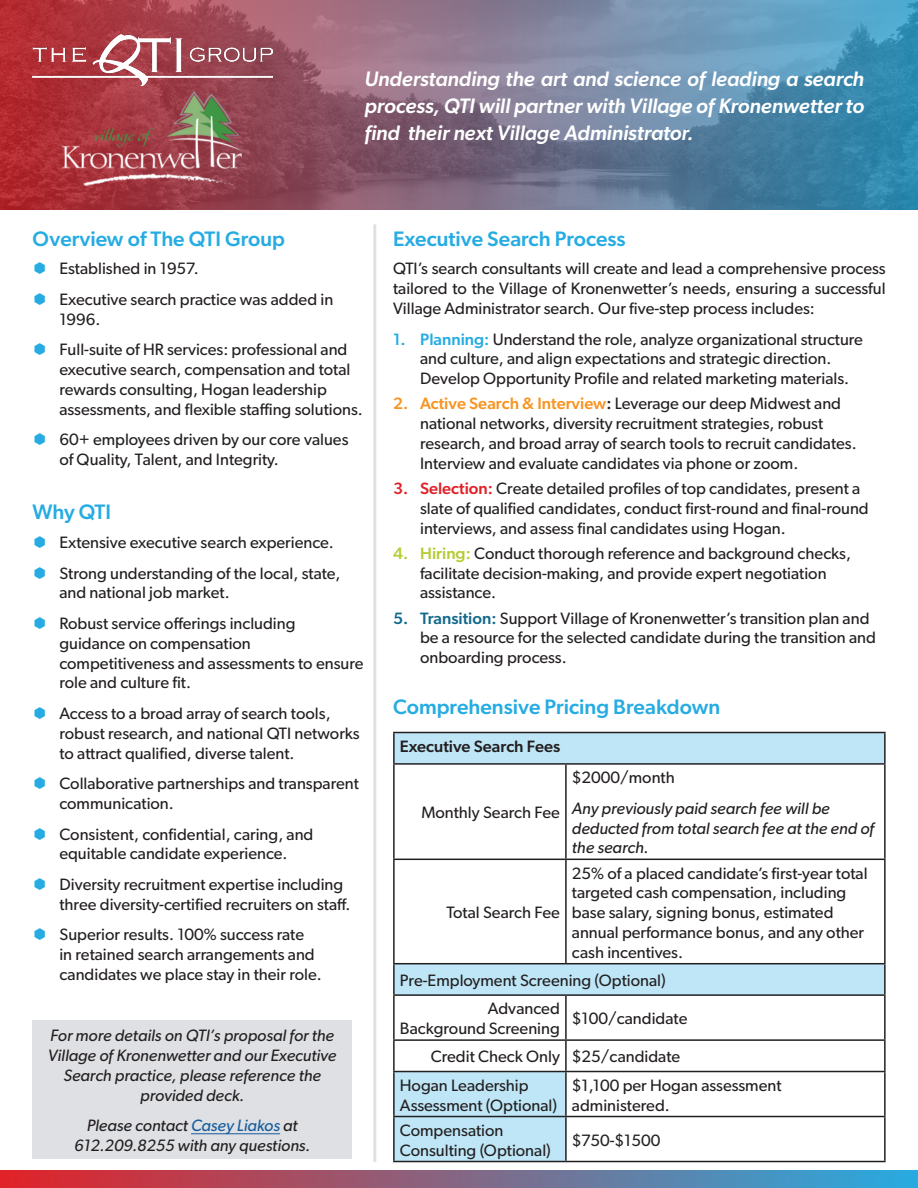
<style>
.page{position:relative;width:918px;height:1188px;background:#fff}
.page>*{position:absolute;margin:0;border:0;box-sizing:border-box;transform-origin:0 0}
.t1{font:italic 500 21px/27px "Gibson";color:#fff;text-align:justify}
.t2{font:500 21px "Gibson";color:#26ace2}
.Basic_no_bullet{font:16.5px/19.8px "Gibson";color:#231f20}
.Basic_no_bullet-2{font:italic 16.5px/19.8px "Gibson";color:#231f20;text-align:center}
.Basic_no_bullet-3{font:500 16.5px "Gibson";color:#231f20}
.s1{color:#175d9e}
.s2{font-weight:500;color:#26ace2}
.s3{font-weight:500;color:#f79421}
.s4{font-weight:500}
.s5{font-weight:500;color:#e12228}
.s6{font-weight:500;color:#b7cb34}
.s7{font-weight:500;color:#13698c}
</style>
<div class="page">
<svg style="left:0;top:0;width:918px;height:210px;background:#787088"></svg>
<img style="left:32px;top:34px;width:240px;height:51px">
<hr style="left:373px;top:224px;width:3px;height:938px;background:#dee0e3">
<svg style="left:395px;top:733px;width:489px;height:428px"></svg>
<hr style="left:393px;top:732px;width:173px;height:1px;background:#231f20">
<hr style="left:393px;top:733px;width:2px;height:30px;background:#231f20">
<hr style="left:566px;top:732px;width:320px;height:1px;background:#231f20">
<hr style="left:884px;top:733px;width:2px;height:30px;background:#231f20">
<hr style="left:393px;top:763px;width:173px;height:2px;background:#231f20">
<hr style="left:393px;top:765px;width:2px;height:94px;background:#231f20">
<hr style="left:566px;top:763px;width:320px;height:2px;background:#231f20">
<hr style="left:565px;top:765px;width:2px;height:94px;background:#231f20">
<hr style="left:884px;top:765px;width:2px;height:94px;background:#231f20">
<hr style="left:393px;top:859px;width:173px;height:1px;background:#231f20">
<hr style="left:393px;top:860px;width:2px;height:103px;background:#231f20">
<hr style="left:566px;top:859px;width:320px;height:1px;background:#231f20">
<hr style="left:565px;top:860px;width:2px;height:103px;background:#231f20">
<hr style="left:884px;top:860px;width:2px;height:103px;background:#231f20">
<hr style="left:393px;top:963px;width:173px;height:1px;background:#231f20">
<hr style="left:393px;top:964px;width:2px;height:30px;background:#231f20">
<hr style="left:566px;top:963px;width:320px;height:1px;background:#231f20">
<hr style="left:884px;top:964px;width:2px;height:30px;background:#231f20">
<hr style="left:393px;top:994px;width:173px;height:2px;background:#231f20">
<hr style="left:393px;top:996px;width:2px;height:43px;background:#231f20">
<hr style="left:566px;top:994px;width:320px;height:2px;background:#231f20">
<hr style="left:565px;top:996px;width:2px;height:43px;background:#231f20">
<hr style="left:884px;top:996px;width:2px;height:43px;background:#231f20">
<hr style="left:393px;top:1039px;width:173px;height:2px;background:#231f20">
<hr style="left:393px;top:1041px;width:2px;height:30px;background:#231f20">
<hr style="left:566px;top:1039px;width:320px;height:2px;background:#231f20">
<hr style="left:565px;top:1041px;width:2px;height:30px;background:#231f20">
<hr style="left:884px;top:1041px;width:2px;height:30px;background:#231f20">
<hr style="left:393px;top:1071px;width:173px;height:1px;background:#231f20">
<hr style="left:393px;top:1072px;width:2px;height:44px;background:#231f20">
<hr style="left:566px;top:1071px;width:320px;height:1px;background:#231f20">
<hr style="left:565px;top:1072px;width:2px;height:44px;background:#231f20">
<hr style="left:884px;top:1072px;width:2px;height:44px;background:#231f20">
<hr style="left:393px;top:1116px;width:173px;height:1px;background:#231f20">
<hr style="left:393px;top:1117px;width:2px;height:44px;background:#231f20">
<hr style="left:566px;top:1116px;width:320px;height:1px;background:#231f20">
<hr style="left:565px;top:1117px;width:2px;height:44px;background:#231f20">
<hr style="left:884px;top:1117px;width:2px;height:44px;background:#231f20">
<hr style="left:393px;top:1161px;width:173px;height:1px;background:#231f20">
<hr style="left:566px;top:1161px;width:320px;height:1px;background:#231f20">
<div style="left:32px;top:1021px;width:320px;height:138px;background:#dee0e3"></div>
<hr style="left:191px;top:1134px;width:89px;height:1px;background:#175d9e">
<div style="left:0;top:1171px;width:918px;height:17px;background:linear-gradient(to right,#e12228,#27abe0)"></div>
<img style="left:63px;top:91px;width:179px;height:94px">
<p class="t1" style="left:364px;top:65px;width:501px">Understanding the art and science of leading a search process, QTI will partner with Village of Kronenwetter to find their next Village Administrator.</p>
<p class="t2" style="left:32px;top:226px;width:254px">Overview of The QTI Group</p>
<p class="Basic_no_bullet" style="left:59px;top:259px;width:141px">Established in 1957.</p>
<p class="Basic_no_bullet" style="left:59px;top:289px;width:275px">Executive search practice was added in<br>1996.</p>
<p class="Basic_no_bullet" style="left:59px;top:340px;width:305px">Full-suite of HR services: professional and executive search, compensation and total rewards consulting, Hogan leadership assessments, and flexible staffing solutions.</p>
<p class="Basic_no_bullet" style="left:59px;top:430px;width:291px">60+ employees driven by our core values of Quality, Talent, and Integrity.</p>
<p class="t2" style="left:32px;top:499px;width:80px">Why QTI</p>
<p class="Basic_no_bullet" style="left:59px;top:532px;width:276px">Extensive executive search experience.</p>
<p class="Basic_no_bullet" style="left:59px;top:563px;width:283px">Strong understanding of the local, state, and national job market.</p>
<p class="Basic_no_bullet" style="left:59px;top:613px;width:306px">Robust service offerings including guidance on compensation competitiveness and assessments to ensure role and culture fit.</p>
<p class="Basic_no_bullet" style="left:59px;top:703px;width:302px">Access to a broad array of search tools, robust research, and national QTI networks to attract qualified, diverse talent.</p>
<p class="Basic_no_bullet" style="left:59px;top:773px;width:301px">Collaborative partnerships and transparent communication.</p>
<p class="Basic_no_bullet" style="left:59px;top:824px;width:256px">Consistent, confidential, caring, and equitable candidate experience.</p>
<p class="Basic_no_bullet" style="left:59px;top:874px;width:292px">Diversity recruitment expertise including three diversity-certified recruiters on staff.</p>
<p class="Basic_no_bullet" style="left:59px;top:925px;width:264px">Superior results. 100% success rate<br>in retained search arrangements and candidates we place stay in their role.</p>
<p class="Basic_no_bullet-2" style="left:48px;top:1026px;width:290px">For more details on QTI’s proposal for the Village of Kronenwetter and our Executive Search practice, please reference the provided deck.</p>
<p class="Basic_no_bullet-2" style="left:74px;top:1116px;width:238px">Please contact <span class="s1">Casey Liakos</span> at<br>612.209.8255 with any questions.</p>
<p class="t2" style="left:393px;top:226px;width:234px">Executive Search Process</p>
<p class="Basic_no_bullet" style="left:393px;top:259px;width:494px;text-align:justify">QTI’s search consultants will create and lead a comprehensive process tailored to the Village of Kronenwetter’s needs, ensuring a successful Village Administrator search. Our five-step process includes:</p>
<p class="Basic_no_bullet" style="left:420px;top:329px;width:444px;text-indent:-27px"><span class="s2">1. Planning:</span> Understand the role, analyze organizational structure and culture, and align expectations and strategic direction.<br>Develop Opportunity Profile and related marketing materials.</p>
<p class="Basic_no_bullet" style="left:420px;top:394px;width:438px;text-indent:-27px"><span class="s3">2. Active Search &amp; Interview</span><span class="s4">:</span> Leverage our deep Midwest and national networks, diversity recruitment strategies, robust research, and broad array of search tools to recruit candidates.<br>Interview and evaluate candidates via phone or zoom.</p>
<p class="Basic_no_bullet" style="left:420px;top:478px;width:450px;text-indent:-27px"><span class="s5">3. Selection:</span> Create detailed profiles of top candidates, present a slate of qualified candidates, conduct first-round and final-round interviews, and assess final candidates using Hogan.</p>
<p class="Basic_no_bullet" style="left:420px;top:543px;width:432px;text-indent:-27px"><span class="s6">4. Hiring:</span> Conduct thorough reference and background checks, facilitate decision-making, and provide expert negotiation assistance.</p>
<p class="Basic_no_bullet" style="left:420px;top:608px;width:457px;text-indent:-27px"><span class="s7">5. Transition:</span> Support Village of Kronenwetter’s transition plan and be a resource for the selected candidate during the transition and onboarding process.</p>
<p class="t2" style="left:393px;top:694px;width:329px">Comprehensive Pricing Breakdown</p>
<p class="Basic_no_bullet-3" style="left:400px;top:736px;width:162px">Executive Search Fees</p>
<p class="Basic_no_bullet" style="left:421px;top:802px;width:140px">Monthly Search Fee</p>
<p class="Basic_no_bullet" style="left:572px;top:767px;width:104px">$2000/month</p>
<p class="Basic_no_bullet-2" style="left:572px;top:798px;width:304px;text-align:left">Any previously paid search fee will be deducted from total search fee at the end of the search.</p>
<p class="Basic_no_bullet" style="left:572px;top:863px;width:297px">25% of a placed candidate’s first-year total targeted cash compensation, including base salary, signing bonus, estimated annual performance bonus, and any other cash incentives.</p>
<p class="Basic_no_bullet" style="left:400px;top:970px;width:267px">Pre-Employment Screening (Optional)</p>
<p class="Basic_no_bullet" style="left:400px;top:998px;width:162px;text-align:right">Advanced<br>Background Screening</p>
<p class="Basic_no_bullet" style="left:572px;top:1008px;width:117px">$100/candidate</p>
<p class="Basic_no_bullet" style="left:431px;top:1047px;width:131px">Credit Check Only</p>
<p class="Basic_no_bullet" style="left:572px;top:1047px;width:110px">$25/candidate</p>
<p class="Basic_no_bullet" style="left:400px;top:1075px;width:159px">Hogan Leadership<br>Assessment (Optional)</p>
<p class="Basic_no_bullet" style="left:572px;top:1075px;width:211px">$1,100 per Hogan assessment administered.</p>
<p class="Basic_no_bullet" style="left:400px;top:1120px;width:153px">Compensation<br>Consulting (Optional)</p>
<p class="Basic_no_bullet" style="left:572px;top:1130px;width:90px">$750-$1500</p>
<p class="Basic_no_bullet" style="left:446px;top:902px;width:115px">Total Search Fee</p>
</div>
